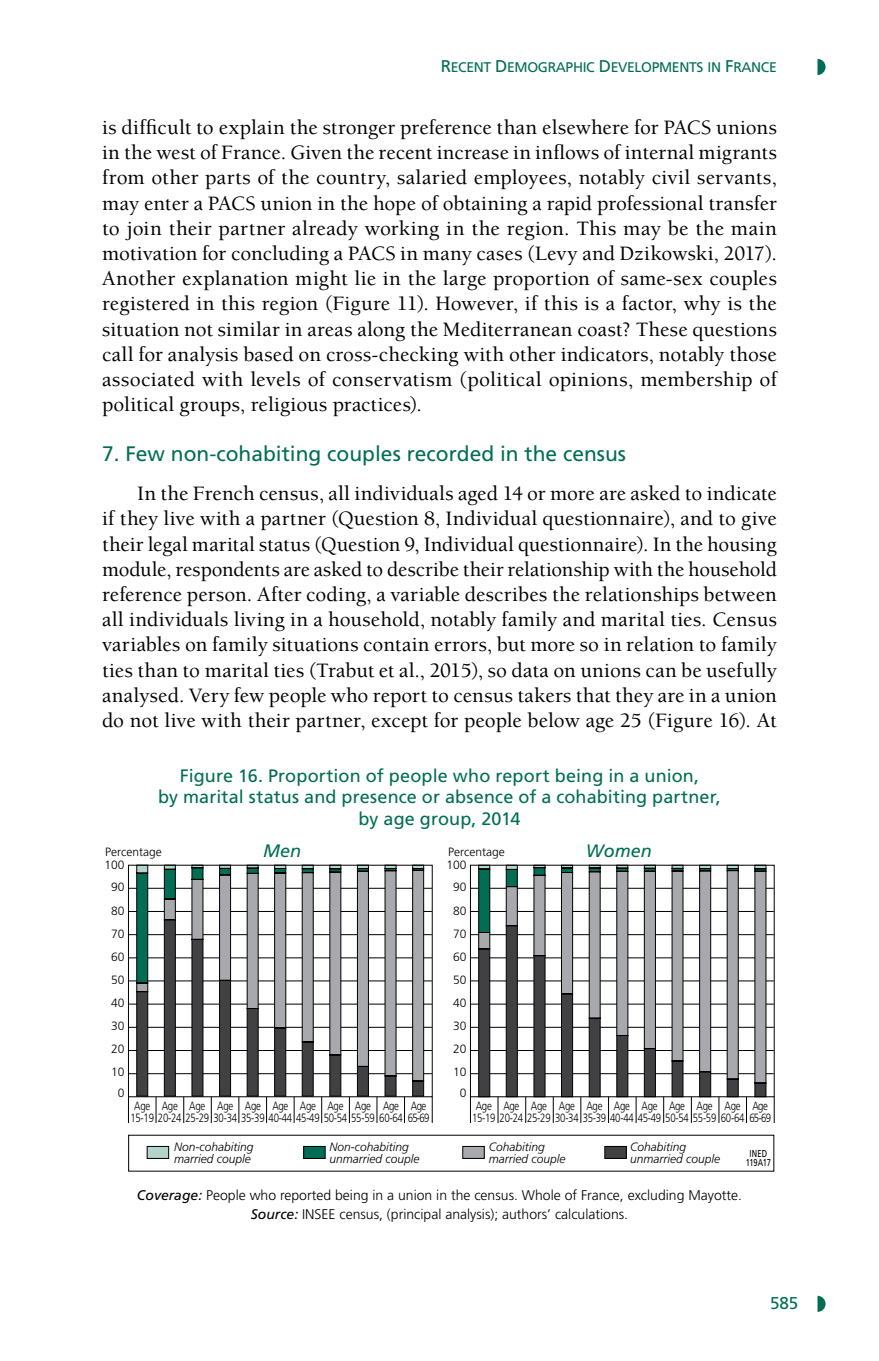
<style>
.page{position:relative;width:879px;height:1361px;background:#fff}
.page>*{position:absolute;margin:0;border:0;box-sizing:border-box;transform-origin:0 0}
.t1{font:500 21px/25.2px "Berkeley Std";color:#000;text-align:justify}
.t2{font:21px "Frutiger LT Std";color:#006e54}
.t3{font:18px/21.6px "Frutiger LT Std";letter-spacing:.01em;color:#006e54;text-align:center}
.t4{font:italic 18px "Frutiger LT Std";color:#006e54}
.t5{font:17px "Frutiger LT Std Roman SC820";color:#006e54}
.t6{font:300 14px/19.6px "Frutiger LT Std";color:#000;text-align:center}
.t7{font:14px "Frutiger LT Std Roman SC820";letter-spacing:-.025em;color:#006e54}
.t8{font:300 12px/12px "Frutiger LT Std";letter-spacing:-.025em;color:#000;scale:.8 1}
.t9{font:italic 300 12px/12px "Frutiger LT Std";color:#000}
.t10{font:300 12px/23px "Frutiger LT Std";letter-spacing:-.025em;color:#000;text-align:center}
.t11{font:300 12px "Frutiger LT Std";color:#000}
.t12{font:10px/9px "Frutiger LT Std";letter-spacing:-.005em;color:#000;text-align:center;scale:.75 1}
.s1{font-size:17px}
.s2{font-weight:400;font-style:italic}
</style>
<div class="page">
<svg style="left:774px;top:1097px;width:1px;height:26px"></svg>
<svg style="left:128px;top:1097px;width:1px;height:26px"></svg>
<svg style="left:136px;top:1097px;width:630px;height:62px"></svg>
<svg style="left:128px;top:864px;width:647px;height:233px"></svg>
<svg style="left:817px;top:59px;width:8px;height:16px"></svg>
<svg style="left:817px;top:1295px;width:8px;height:17px"></svg>
<p class="t7" style="left:441px;top:59px;width:338px"><span class="s1">R</span>ECENT <span class="s1">D</span>EMOGRAPHIC <span class="s1">D</span>EVELOPMENTS IN <span class="s1">F</span>RANCE</p>
<p class="t1" style="left:102px;top:115px;width:676px">is difficult to explain the stronger preference than elsewhere for PACS unions in the west of France. Given the recent increase in inflows of internal migrants from other parts of the country, salaried employees, notably civil servants, may enter a PACS union in the hope of obtaining a rapid professional transfer to join their partner already working in the region. This may be the main motivation for concluding a PACS in many cases (Levy and Dzikowski, 2017).<br>Another explanation might lie in the large proportion of same-sex couples registered in this region (Figure 11). However, if this is a factor, why is the situation not similar in areas along the Mediterranean coast? These questions call for analysis based on cross-checking with other indicators, notably those associated with levels of conservatism (political opinions, membership of political groups, religious practices).</p>
<p class="t2" style="left:102px;top:441px;width:525px">7. Few non-cohabiting couples recorded in the census</p>
<p class="t1" style="left:102px;top:481px;width:676px;text-indent:35px">In the French census, all individuals aged 14 or more are asked to indicate if they live with a partner (Question 8, Individual questionnaire), and to give their legal marital status (Question 9, Individual questionnaire). In the housing module, respondents are asked to describe their relationship with the household reference person. After coding, a variable describes the relationships between all individuals living in a household, notably family and marital ties. Census variables on family situations contain errors, but more so in relation to family ties than to marital ties (Trabut et al., 2015), so data on unions can be usefully analysed. Very few people who report to census takers that they are in a union do not live with their partner, except for people below age 25 (Figure 16). At</p>
<p class="t3" style="left:158px;top:764px;width:564px">Figure 16. Proportion of people who report being in a union,<br>by marital status and presence or absence of a cohabiting partner, by age group, 2014</p>
<p class="t11" style="left:105px;top:845px;width:58px">Percentage</p>
<p class="t4" style="left:263px;top:840px;width:39px">Men</p>
<p class="t11" style="left:448px;top:845px;width:58px">Percentage</p>
<p class="t4" style="left:586px;top:840px;width:68px">Women</p>
<p class="t10" style="left:104px;top:854px;width:22px;line-height:21.4px">100<br>90</p>
<p class="t10" style="left:111px;top:900px;width:15px;text-align:justify">80<br>70<br>60<br>50<br>40<br>30<br>20<br>10</p>
<p class="t10" style="left:118px;top:1082px;width:8px">0</p>
<p class="t10" style="left:446px;top:854px;width:22px;line-height:21.4px">100<br>90</p>
<p class="t10" style="left:453px;top:900px;width:15px;text-align:justify">80<br>70<br>60<br>50<br>40<br>30<br>20<br>10</p>
<p class="t10" style="left:460px;top:1082px;width:8px">0</p>
<p class="t8" style="left:130px;top:1100px;width:375px;text-indent:252px">Age<br>15-19 20-24 25-29 30-34 35-39 40-44 45-49 50-54 55-59 60-64 65-69</p>
<p class="t8" style="left:134px;top:1100px;width:22px">Age</p>
<p class="t8" style="left:162px;top:1100px;width:22px">Age</p>
<p class="t8" style="left:189px;top:1100px;width:22px">Age</p>
<p class="t8" style="left:217px;top:1100px;width:22px">Age</p>
<p class="t8" style="left:245px;top:1100px;width:22px">Age</p>
<p class="t8" style="left:272px;top:1100px;width:22px">Age</p>
<p class="t8" style="left:300px;top:1100px;width:22px">Age</p>
<p class="t8" style="left:327px;top:1100px;width:22px">Age</p>
<p class="t8" style="left:355px;top:1100px;width:22px">Age</p>
<p class="t8" style="left:472px;top:1100px;width:375px;text-indent:252px">Age<br>15-19 20-24 25-29 30-34 35-39 40-44 45-49 50-54 55-59 60-64 65-69</p>
<p class="t8" style="left:411px;top:1100px;width:21px">Age</p>
<p class="t8" style="left:476px;top:1100px;width:22px">Age</p>
<p class="t8" style="left:503px;top:1100px;width:22px">Age</p>
<p class="t8" style="left:531px;top:1100px;width:22px">Age</p>
<p class="t8" style="left:559px;top:1100px;width:22px">Age</p>
<p class="t8" style="left:586px;top:1100px;width:22px">Age</p>
<p class="t8" style="left:614px;top:1100px;width:22px">Age</p>
<p class="t8" style="left:641px;top:1100px;width:22px">Age</p>
<p class="t8" style="left:669px;top:1100px;width:22px">Age</p>
<p class="t8" style="left:696px;top:1100px;width:22px">Age</p>
<p class="t8" style="left:752px;top:1100px;width:21px">Age</p>
<p class="t9" style="left:174px;top:1140px;width:81px">Non-cohabiting married couple</p>
<p class="t9" style="left:329px;top:1140px;width:92px">Non-cohabiting unmarried couple</p>
<p class="t9" style="left:489px;top:1140px;width:78px">Cohabiting married couple</p>
<p class="t9" style="left:630px;top:1140px;width:92px">Cohabiting unmarried couple</p>
<p class="t12" style="left:746px;top:1149px;width:35px">INED<br>119A17</p>
<p class="t6" style="left:137px;top:1185px;width:607px"><span class="s2">Coverage:</span> People who reported being in a union in the census. Whole of France, excluding Mayotte.<br><span class="s2">Source:</span> INSEE census, (principal analysis); authors’ calculations.</p>
<p class="t5" style="left:770px;top:1292px;width:30px">585</p>
</div>
